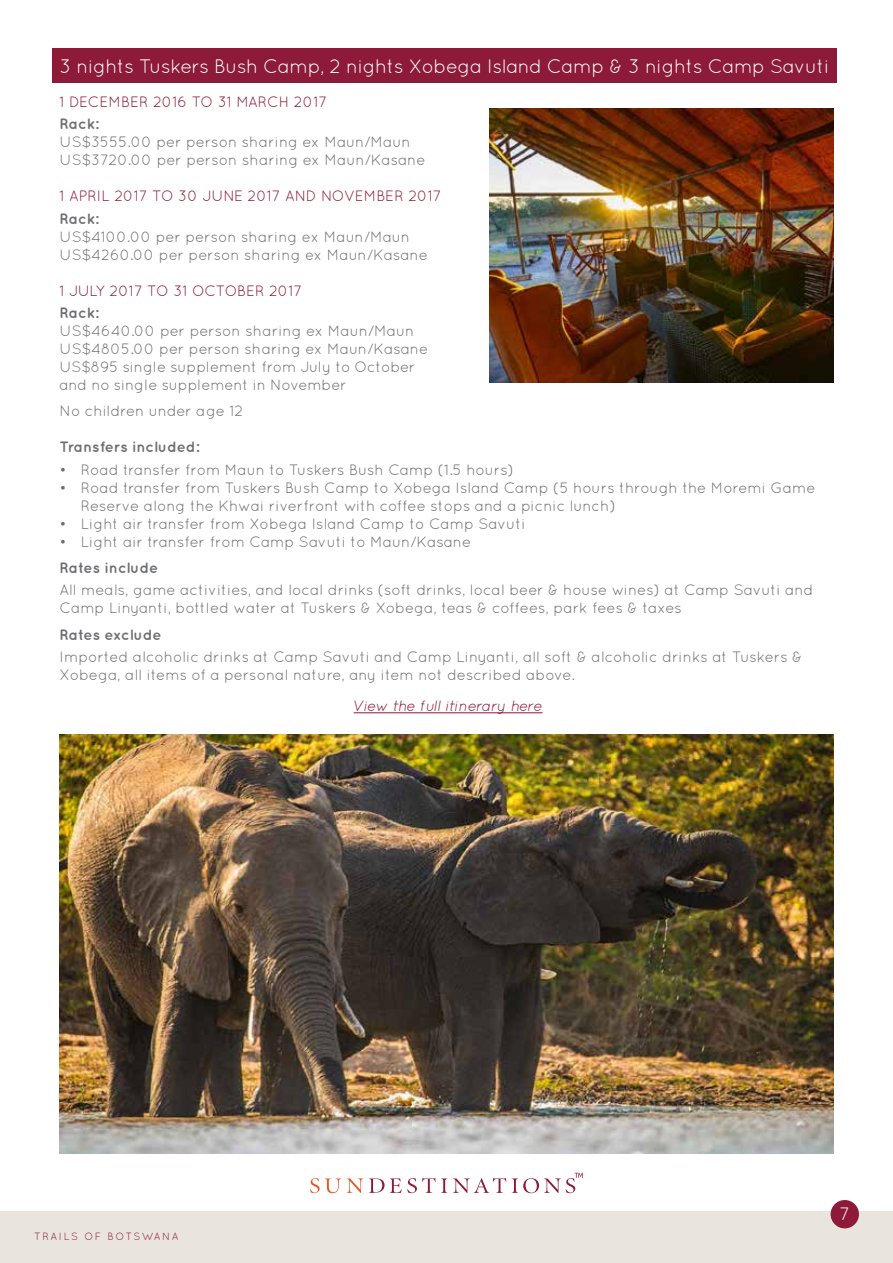
<style>
.page{position:relative;width:893px;height:1263px;background:#fff}
.page>*{position:absolute;margin:0;border:0;box-sizing:border-box;transform-origin:0 0}
.t1{font:19.5px "Quicksand";letter-spacing:-.02em;color:#fff}
.t2{font:18px "Quicksand";color:#fff}
.t3{font:15px/18px "Quicksand";color:#6d6e71}
.t4{font:15px "Quicksand";color:#8c1a38}
.t5{font:700 15px "Quicksand";color:#6d6e71}
.t6{font:italic 15px "Quicksand";letter-spacing:-.02em;color:#8c1a38}
.t7{font:10.5px "Quicksand";letter-spacing:.15em;color:#8c1a38}
</style>
<div class="page">
<div style="left:52px;top:48px;width:785px;height:34px;background:#8c1a38"></div>
<hr style="left:354px;top:712px;width:189px;height:1px;background:#8c1a38">
<img style="left:60px;top:734px;width:773px;height:420px">
<div style="left:0;top:1211px;width:893px;height:51px;background:#e9e5dc"></div>
<div style="left:831px;top:1200px;width:28px;height:28px;background:#8c1a38;border-radius:50%"></div>
<svg style="left:310px;top:1178px;width:31px;height:15px"></svg>
<svg style="left:347px;top:1178px;width:16px;height:15px"></svg>
<svg style="left:369px;top:1178px;width:78px;height:15px"></svg>
<svg style="left:453px;top:1178px;width:53px;height:15px"></svg>
<svg style="left:512px;top:1173px;width:71px;height:20px"></svg>
<img style="left:489px;top:108px;width:344px;height:274px">
<h1 class="t1" style="left:60px;top:55px;width:771px">3 nights Tuskers Bush Camp, 2 nights Xobega Island Camp &amp; 3 nights Camp Savuti</h1>
<p class="t4" style="left:60px;top:93px;width:21px">1 Decembe</p>
<p class="t4" style="left:139px;top:93px;width:189px">r 2016 to 31 March 2017</p>
<p class="t5" style="left:60px;top:115px;width:41px">Rack:</p>
<p class="t3" style="left:60px;top:133px;width:368px">US$3555.00 per person sharing ex Maun/Maun<br>US$3720.00 per person sharing ex Maun/Kasane</p>
<p class="t4" style="left:60px;top:188px;width:163px">1 April 2017 to 30 June</p>
<p class="t4" style="left:247px;top:188px;width:118px">2017 an d Novembe</p>
<p class="t4" style="left:394px;top:188px;width:49px">r 2017</p>
<p class="t5" style="left:60px;top:209px;width:41px">Rack:</p>
<p class="t3" style="left:60px;top:227px;width:370px">US$4100.00 per person sharing ex Maun/Maun<br>US$4260.00 per person sharing ex Maun/Kasane</p>
<p class="t4" style="left:60px;top:282px;width:145px">1 July 2017 to 31 Oct</p>
<p class="t4" style="left:225px;top:282px;width:79px">ober 2017</p>
<p class="t5" style="left:60px;top:304px;width:41px">Rack:</p>
<p class="t3" style="left:60px;top:322px;width:370px">US$4640.00 per person sharing ex Maun/Maun US$4805.00 per person sharing ex Maun/Kasane US$895 single supplement from July to October and no single supplement in November</p>
<p class="t3" style="left:60px;top:402px;width:185px">No children under age 12</p>
<p class="t5" style="left:60px;top:438px;width:141px">Transfers included:</p>
<p class="t3" style="left:60px;top:460px;width:456px">• Road transfer from Maun to Tuskers Bush Camp (1.5 hours)</p>
<p class="t3" style="left:81px;top:478px;width:736px;text-indent:-21px">• Road transfer from Tuskers Bush Camp to Xobega Island Camp (5 hours through the Moremi Game<br>Reserve along the Khwai riverfront with coffee stops and a picnic lunch)</p>
<p class="t3" style="left:60px;top:514px;width:468px">• Light air transfer from Xobega Island Camp to Camp Savuti</p>
<p class="t3" style="left:60px;top:532px;width:413px">• Light air transfer from Camp Savuti to Maun/Kasane</p>
<p class="t5" style="left:60px;top:559px;width:100px">Rates include</p>
<p class="t3" style="left:60px;top:581px;width:755px">All meals, game activities, and local drinks (soft drinks, local beer &amp; house wines) at Camp Savuti and<br>Camp Linyanti, bottled water at Tuskers &amp; Xobega, teas &amp; coffees, park fees &amp; taxes</p>
<p class="t5" style="left:60px;top:626px;width:104px">Rates exclude</p>
<p class="t3" style="left:60px;top:648px;width:745px">I mported alcoholic drinks at Camp Savuti and Camp Linyanti, all soft &amp; alcoholic drinks at Tuskers &amp;<br>Xobega, all items of a personal nature, any item not described above.</p>
<p class="t6" style="left:354px;top:697px;width:190px">View the full itinerary here</p>
<p class="t7" style="left:34px;top:1230px;width:17px">TRAILS</p>
<p class="t7" style="left:84px;top:1230px;width:9px">OF</p>
<p class="t7" style="left:108px;top:1230px;width:71px">BOTSWANA</p>
<p class="t2" style="left:839px;top:1203px;width:12px">7</p>
</div>
